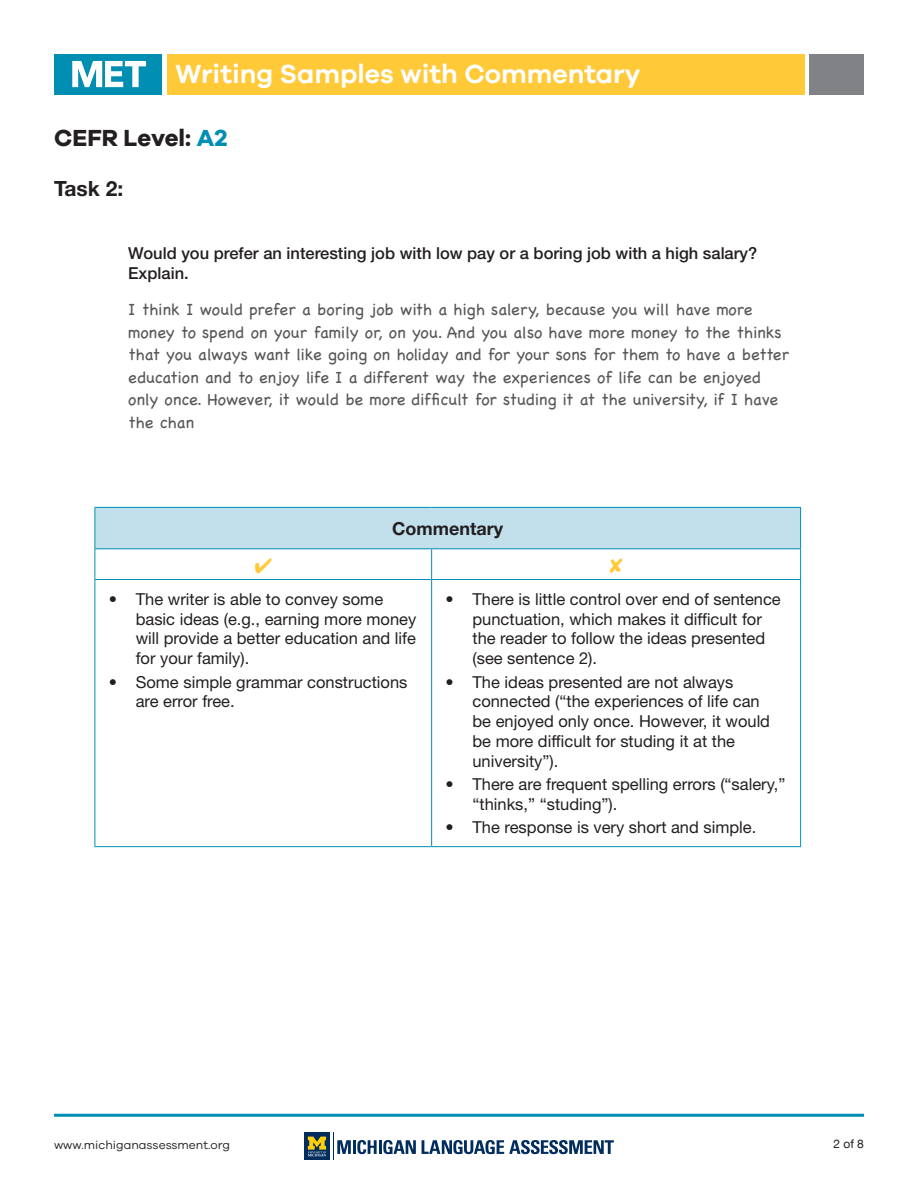
<style>
.page{position:relative;width:918px;height:1188px;background:#fff}
.page>*{position:absolute;margin:0;border:0;box-sizing:border-box;transform-origin:0 0}
.t1{font:600 27px "Galano Grotesque";color:#fff}
.t2{font:700 24px "Galano Grotesque";color:#231f20}
.t3{font:700 21px "Helvetica Neue LT Std";color:#231f20}
.t4{font:700 18px "Helvetica Neue LT Std";color:#231f20}
.t5{font:16.5px/19.8px "Helvetica Neue LT Std";color:#231f20}
.t6{font:16.5px/22.5px "Chalkboard";color:#57585a}
.t7{font:500 16.5px/19.8px "Helvetica Neue LT Std";color:#231f20}
.t8{font:12px "Galano Grotesque";color:#231f20}
.t9{font:12px "Helvetica Neue";color:#231f20}
.s1{color:#008fb3}
</style>
<div class="page">
<div style="left:54px;top:54px;width:108px;height:40px;background:#008fb3"></div>
<svg style="left:304px;top:1133px;width:26px;height:27px"></svg>
<svg style="left:308px;top:1137px;width:18px;height:19px"></svg>
<hr style="left:353px;top:1140px;width:3px;height:14px;background:#002d5e">
<svg style="left:357px;top:1140px;width:20px;height:14px"></svg>
<hr style="left:379px;top:1140px;width:3px;height:14px;background:#002d5e">
<svg style="left:383px;top:1140px;width:33px;height:14px"></svg>
<svg style="left:422px;top:1140px;width:192px;height:14px"></svg>
<svg style="left:333px;top:1133px;width:18px;height:27px"></svg>
<hr style="left:54px;top:1114px;width:810px;height:3px;background:#008fb3">
<div style="left:810px;top:54px;width:54px;height:40px;background:#808285"></div>
<div style="left:167px;top:54px;width:638px;height:40px;background:#ffc938"></div>
<svg style="left:72px;top:61px;width:74px;height:26px"></svg>
<div style="left:95px;top:507px;width:706px;height:42px;background:#c1e0ec"></div>
<hr style="left:94px;top:507px;width:338px;height:1px;background:#008fb3">
<hr style="left:94px;top:508px;width:1px;height:40px;background:#008fb3">
<hr style="left:432px;top:507px;width:369px;height:1px;background:#008fb3">
<hr style="left:800px;top:508px;width:1px;height:40px;background:#008fb3">
<hr style="left:94px;top:549px;width:1px;height:30px;background:#008fb3">
<hr style="left:800px;top:549px;width:1px;height:30px;background:#008fb3">
<hr style="left:94px;top:580px;width:1px;height:266px;background:#008fb3">
<hr style="left:800px;top:580px;width:1px;height:266px;background:#008fb3">
<hr style="left:94px;top:548px;width:338px;height:1px;background:#008fb3">
<hr style="left:432px;top:548px;width:369px;height:1px;background:#008fb3">
<hr style="left:431px;top:549px;width:1px;height:30px;background:#008fb3">
<hr style="left:94px;top:579px;width:338px;height:1px;background:#008fb3">
<hr style="left:432px;top:579px;width:369px;height:1px;background:#008fb3">
<hr style="left:431px;top:580px;width:1px;height:266px;background:#008fb3">
<hr style="left:94px;top:846px;width:338px;height:1px;background:#008fb3">
<hr style="left:432px;top:846px;width:369px;height:1px;background:#008fb3">
<h1 class="t1" style="left:176px;top:58px;width:467px">Writing Samples with Commentary</h1>
<h2 class="t2" style="left:54px;top:123px;width:175px">CEFR Level: <span class="s1">A2</span></h2>
<p class="t3" style="left:54px;top:175px;width:71px">Task 2:</p>
<p class="t7" style="left:128px;top:243px;width:631px">Would you prefer an interesting job with low pay or a boring job with a high salary?<br>Explain.</p>
<p class="t6" style="left:128px;top:298px;width:662px">I think I would prefer a boring job with a high salery, because you will have more money to spend on your family or, on you. And you also have more money to the thinks that you always want like going on holiday and for your sons for them to have a better education and to enjoy life I a different way the experiences of life can be enjoyed only once. However, it would be more difficult for studing it at the university, if I have the chan</p>
<p class="t4" style="left:392px;top:517px;width:112px">Commentary</p>
<p class="t5" style="left:136px;top:589px;width:282px;text-indent:-27px">• The writer is able to convey some basic ideas (e.g., earning more money will provide a better education and life for your family).</p>
<p class="t5" style="left:136px;top:672px;width:273px;text-indent:-27px">• Some simple grammar constructions are error free.</p>
<p class="t5" style="left:472px;top:589px;width:310px;text-indent:-27px">• There is little control over end of sentence punctuation, which makes it difficult for the reader to follow the ideas presented (see sentence 2).</p>
<p class="t5" style="left:472px;top:672px;width:299px;text-indent:-27px">• The ideas presented are not always connected (“the experiences of life can be enjoyed only once. However, it would be more difficult for studing it at the university”).</p>
<p class="t5" style="left:472px;top:774px;width:314px;text-indent:-27px">• There are frequent spelling errors (“salery,” “thinks,” “studing”).</p>
<p class="t5" style="left:445px;top:817px;width:312px">• The response is very short and simple.</p>
<p class="t8" style="left:54px;top:1137px;width:178px">www.michiganassessment.org</p>
<p class="t9" style="left:834px;top:1135px;width:32px">2 of 8</p>
</div>
